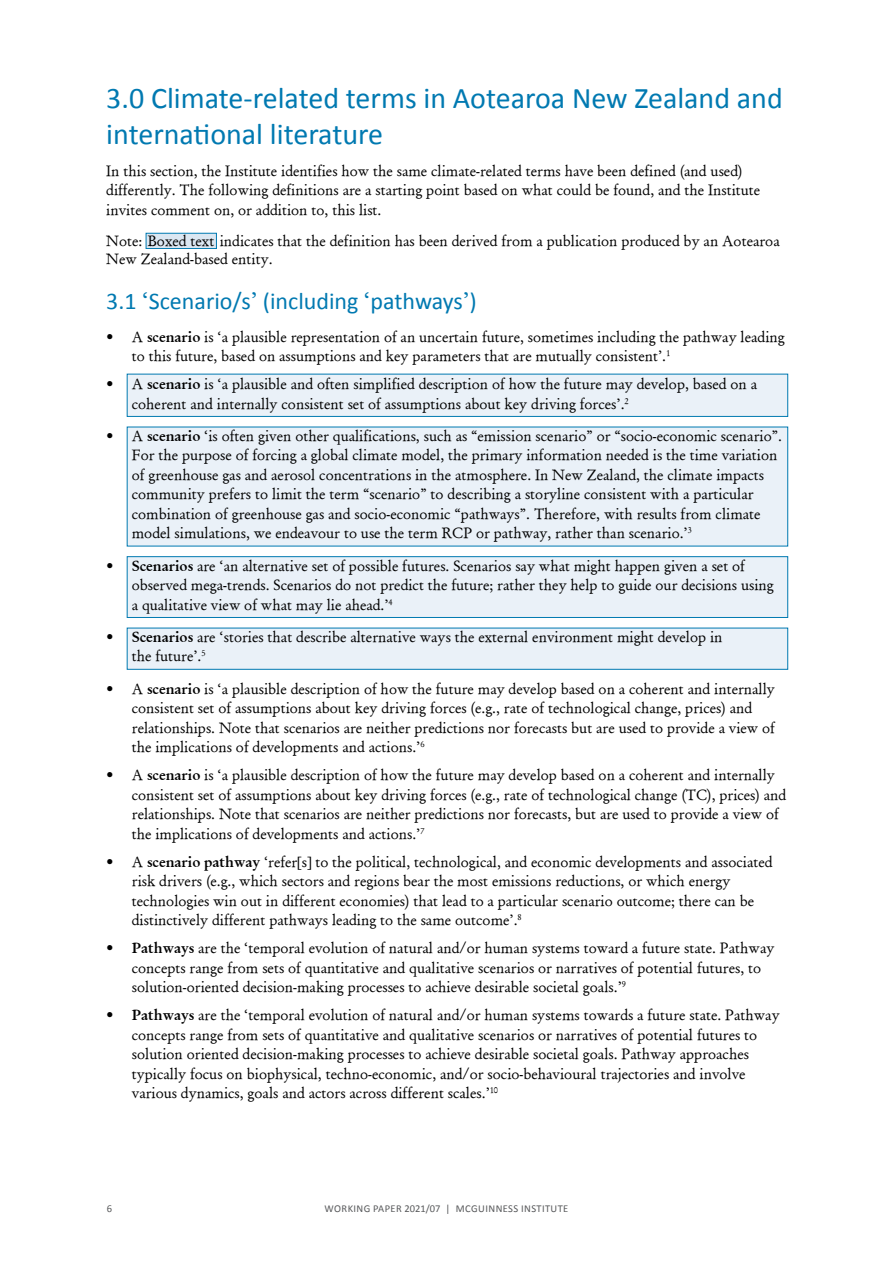
<style>
.page{position:relative;width:893px;height:1263px;background:#fff}
.page>*{position:absolute;margin:0;border:0;box-sizing:border-box;transform-origin:0 0}
.t1{font:30px/36px "Calibri";color:#0079b1}
.t2{font:24px "Calibri";color:#0079b1}
.t3{font:15px/19.5px "Garamond Macronby Paul Kennett";color:#000}
.t4{font:10.5px "Calibri";letter-spacing:.04em;color:#58595b}
.s1{font-family:"Garamond Macronby Paul Kennett"}
.s2{font-family:"Garamond Macron Bold By Paul Kennett"}
</style>
<div class="page">
<div style="left:127px;top:374px;width:661px;height:43px;background:#eaf1f8;border:1px solid #0079b1"></div>
<div style="left:127px;top:427px;width:661px;height:119px;background:#eaf1f8"></div>
<div style="left:127px;top:556px;width:661px;height:62px;background:#eaf1f8;border:1px solid #0079b1"></div>
<div style="left:127px;top:628px;width:661px;height:41px;background:#eaf1f8"></div>
<div style="left:146px;top:233px;width:71px;height:16px;background:#dbe7f2;border:1px solid #0079b1"></div>
<h1 class="t1" style="left:106px;top:80px;width:678px">3.0 Climate-related terms in Aotearoa New Zealand and international literature</h1>
<p class="t3" style="left:106px;top:160px;width:655px">In this section, the Institute identifies how the same climate-related terms have been defined (and used) differently. The following definitions are a starting point based on what could be found, and the Institute invites comment on, or addition to, this list.</p>
<p class="t3" style="left:106px;top:231px;width:675px;line-height:18px">Note: Boxed text indicates that the definition has been derived from a publication produced by an Aotearoa<br>New Zealand-based entity.</p>
<h2 class="t2" style="left:106px;top:286px;width:372px">3.1 <span class="s1">‘</span>Scenario/s<span class="s1">’</span> (including <span class="s1">‘</span>pathways<span class="s1">’</span>)</h2>
<p class="t3" style="left:132px;top:326px;width:654px;text-indent:-26px">¤ A <span class="s2">scenario</span> is ‘a plausible representation of an uncertain future, sometimes including the pathway leading to this future, based on assumptions and key parameters that are mutually consistent’.<sup>1</sup></p>
<p class="t3" style="left:132px;top:374px;width:627px;text-indent:-26px">¤ A <span class="s2">scenario</span> is ‘a plausible and often simplified description of how the future may develop, based on a coherent and internally consistent set of assumptions about key driving forces’.<sup>2</sup></p>
<p class="t3" style="left:132px;top:425px;width:652px;text-indent:-26px">¤ A <span class="s2">scenario</span> ‘is often given other qualifications, such as “emission scenario” or “socio-economic scenario”.<br>For the purpose of forcing a global climate model, the primary information needed is the time variation of greenhouse gas and aerosol concentrations in the atmosphere. In New Zealand, the climate impacts community prefers to limit the term “scenario” to describing a storyline consistent with a particular combination of greenhouse gas and socio-economic “pathways”. Therefore, with results from climate model simulations, we endeavour to use the term RCP or pathway, rather than scenario.’<sup>3</sup></p>
<p class="t3" style="left:132px;top:555px;width:644px;text-indent:-26px">¤ <span class="s2">Scenarios</span> are ‘an alternative set of possible futures. Scenarios say what might happen given a set of observed mega-trends. Scenarios do not predict the future; rather they help to guide our decisions using a qualitative view of what may lie ahead.’<sup>4</sup></p>
<p class="t3" style="left:132px;top:626px;width:592px;text-indent:-26px">¤ <span class="s2">Scenarios</span> are ‘stories that describe alternative ways the external environment might develop in the future’.<sup>5</sup></p>
<p class="t3" style="left:132px;top:678px;width:645px;text-indent:-26px">¤ A <span class="s2">scenario</span> is ‘a plausible description of how the future may develop based on a coherent and internally consistent set of assumptions about key driving forces (e.g., rate of technological change, prices) and relationships. Note that scenarios are neither predictions nor forecasts but are used to provide a view of the implications of developments and actions.’<sup>6</sup></p>
<p class="t3" style="left:132px;top:765px;width:656px;text-indent:-26px">¤ A <span class="s2">scenario</span> is ‘a plausible description of how the future may develop based on a coherent and internally consistent set of assumptions about key driving forces (e.g., rate of technological change (TC), prices) and relationships. Note that scenarios are neither predictions nor forecasts, but are used to provide a view of the implications of developments and actions.’<sup>7</sup></p>
<p class="t3" style="left:132px;top:851px;width:642px;text-indent:-26px">¤ A <span class="s2">scenario pathway</span> ‘refer[s] to the political, technological, and economic developments and associated risk drivers (e.g., which sectors and regions bear the most emissions reductions, or which energy technologies win out in different economies) that lead to a particular scenario outcome; there can be distinctively different pathways leading to the same outcome’.<sup>8</sup></p>
<p class="t3" style="left:132px;top:938px;width:644px;text-indent:-26px">¤ <span class="s2">Pathways</span> are the ‘temporal evolution of natural and/or human systems toward a future state. Pathway concepts range from sets of quantitative and qualitative scenarios or narratives of potential futures, to solution-oriented decision-making processes to achieve desirable societal goals.’<sup>9</sup></p>
<p class="t3" style="left:132px;top:1005px;width:649px;text-indent:-26px">¤ <span class="s2">Pathways</span> are the ‘temporal evolution of natural and/or human systems towards a future state. Pathway concepts range from sets of quantitative and qualitative scenarios or narratives of potential futures to solution oriented decision-making processes to achieve desirable societal goals. Pathway approaches typically focus on biophysical, techno-economic, and/or socio-behavioural trajectories and involve various dynamics, goals and actors across different scales.’<sup>10</sup></p>
<p class="t4" style="left:107px;top:1201px;width:7px">6</p>
<p class="t4" style="left:325px;top:1202px;width:245px">WORKING PAPER 2021/07 | MCGUINNESS INSTITUTE</p>
</div>
